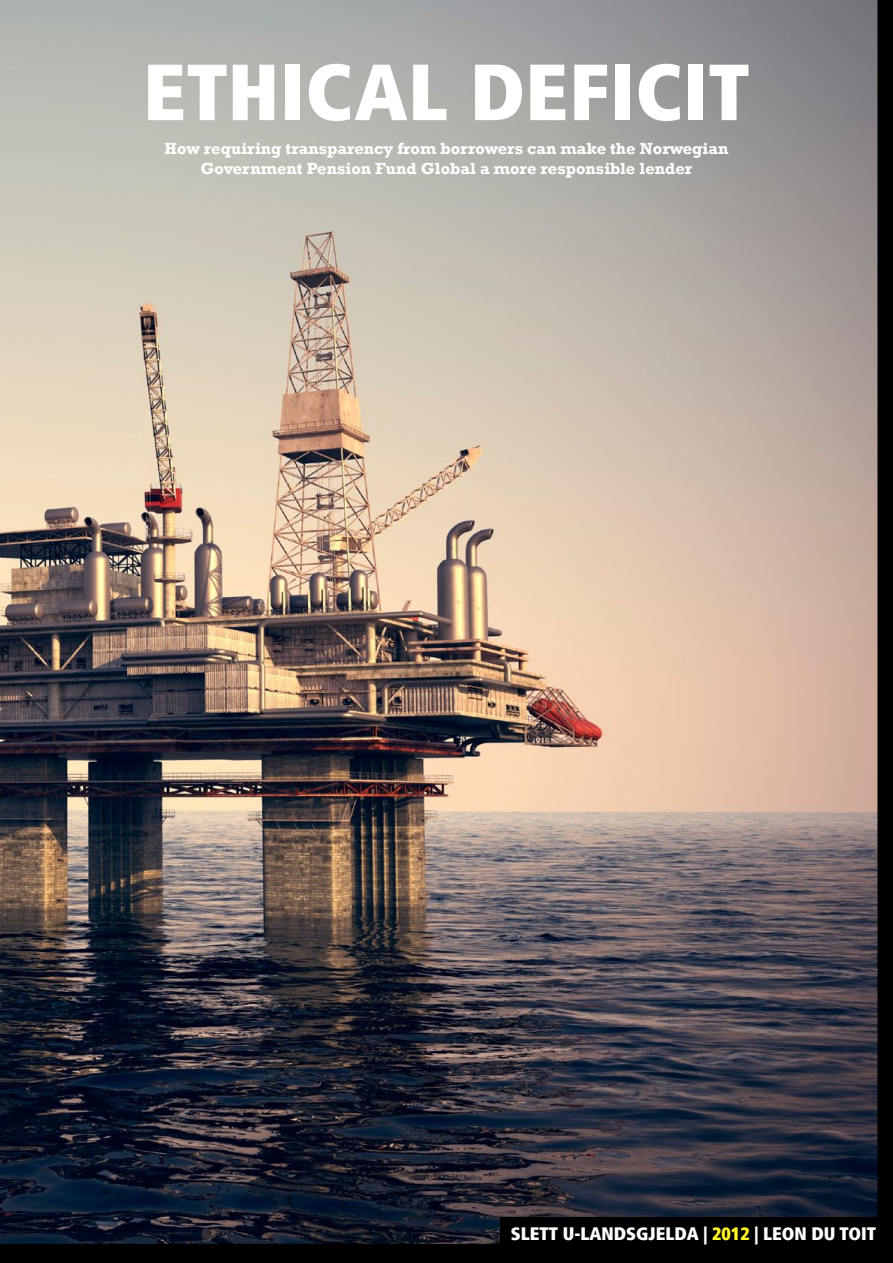
<style>
.page{position:relative;width:893px;height:1263px;background:#fff}
.page>*{position:absolute;margin:0;border:0;box-sizing:border-box;transform-origin:0 0}
.t1{font:900 condensed 79.5px "Frutiger LT";letter-spacing:.01em;color:#fff}
.t2{font:900 condensed 18px "Frutiger LT";color:#fff}
.t3{font:700 16.5px/19.8px "Rockwell";color:#fff;text-align:center}
.s1{color:#fff32a}
</style>
<div class="page">
<img style="left:0;top:0;width:893px;height:1263px">
<div style="left:501px;top:1217px;width:392px;height:46px;background:#000"></div>
<h1 class="t1" style="left:143px;top:44px;width:608px">ETHICAL DEFICIT</h1>
<p class="t3" style="left:165px;top:140px;width:565px">How requiring transparency from borrowers can make the Norwegian<br>Government Pension Fund Global a more responsible lender</p>
<p class="t2" style="left:511px;top:1223px;width:367px">SLETT U-LANDSGJELDA | <span class="s1">2012</span> | LEON DU TOIT</p>
</div>
